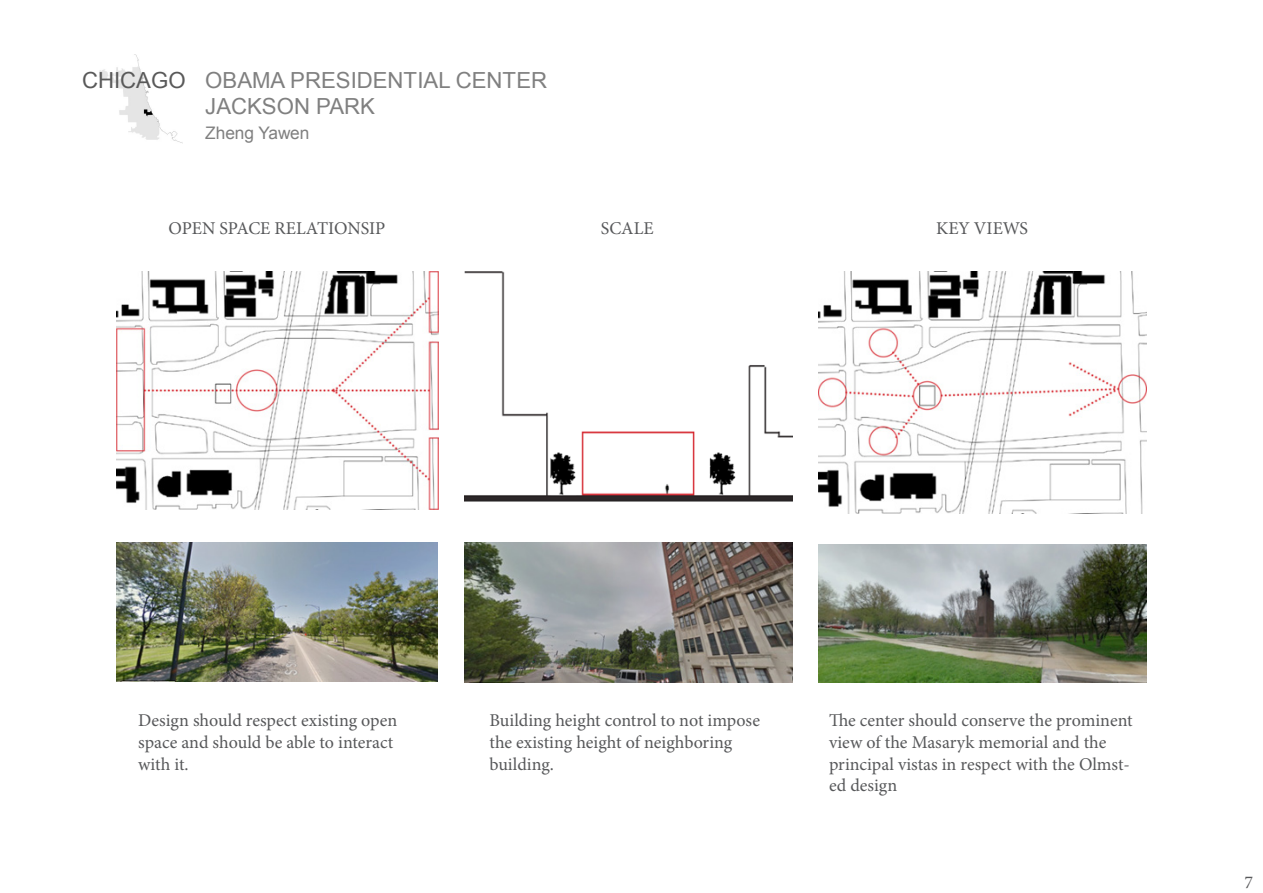
<style>
.page{position:relative;width:1263px;height:893px;background:#fff}
.page>*{position:absolute;margin:0;border:0;box-sizing:border-box;transform-origin:0 0}
.t1{font:22.2px/26.5px "Arial";color:#808080}
.t2{font:18px/21.6px "Minion Pro";color:#57585a}
.t3{font:17.25px "Arial";color:#808080}
.s1{color:#595959}
</style>
<div class="page">
<img style="left:99px;top:54px;width:84px;height:90px">
<img style="left:116px;top:271px;width:322px;height:239px">
<img style="left:464px;top:271px;width:328px;height:230px">
<img style="left:818px;top:271px;width:329px;height:242px">
<img style="left:116px;top:542px;width:322px;height:139px">
<img style="left:464px;top:542px;width:328px;height:140px">
<img style="left:818px;top:544px;width:329px;height:138px">
<p class="t1" style="left:205px;top:67px;width:343px;text-indent:-123px"><span class="s1">CHICAGO</span> OBAMA PRESIDENTIAL CENTER<br>JACKSON PARK</p>
<p class="t3" style="left:205px;top:121px;width:106px">Zheng Yawen</p>
<p class="t2" style="left:168px;top:218px;width:218px">OPEN SPACE RELATIONSIP</p>
<p class="t2" style="left:601px;top:218px;width:54px">SCALE</p>
<p class="t2" style="left:936px;top:218px;width:93px">KEY VIEWS</p>
<p class="t2" style="left:138px;top:710px;width:261px">Design should respect existing open space and should be able to interact with it.</p>
<p class="t2" style="left:489px;top:710px;width:272px">Building height control to not impose the existing height of neighboring building.</p>
<p class="t2" style="left:829px;top:710px;width:305px">The center should conserve the prominent view of the Masaryk memorial and the principal vistas in respect with the Olmst&shy;ed design</p>
<p class="t2" style="left:1244px;top:871px;width:10px">7</p>
</div>
